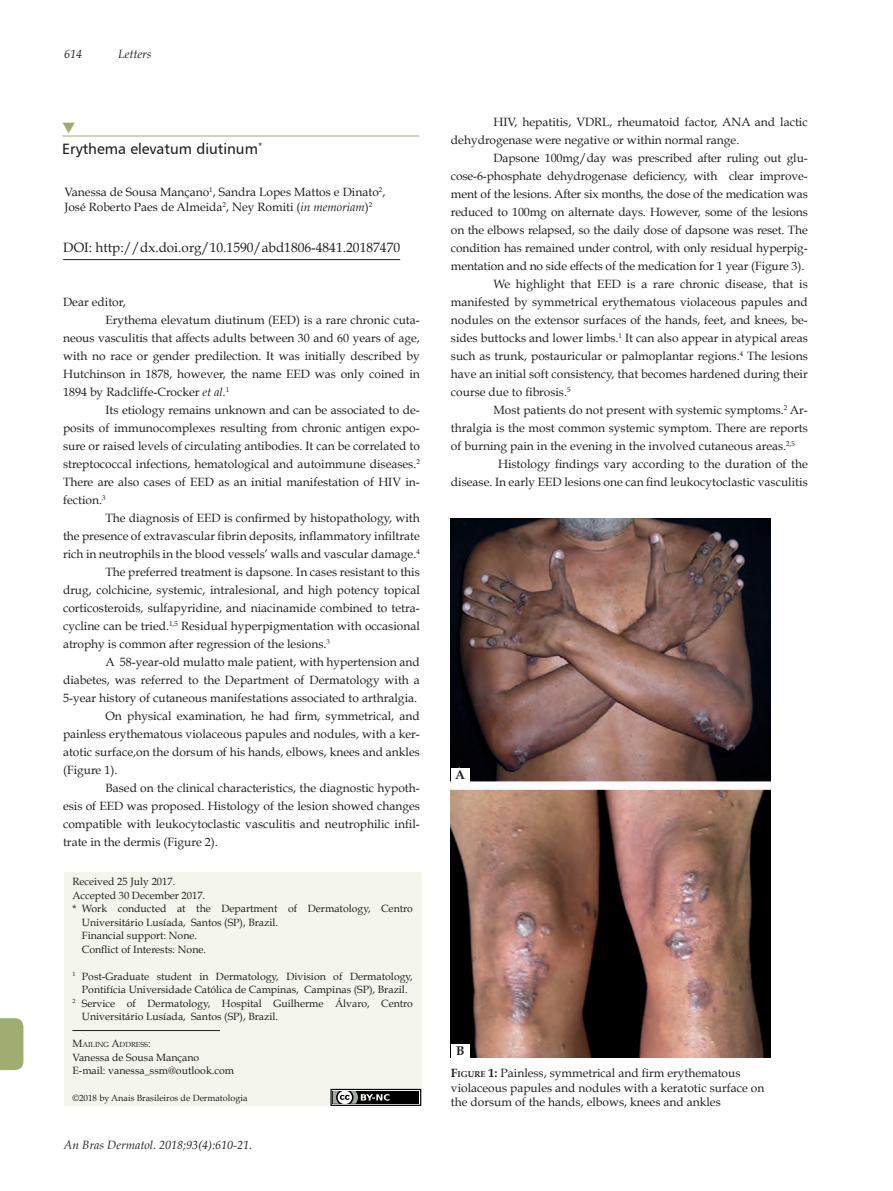
<style>
.page{position:relative;width:893px;height:1191px;background:#fff}
.page>*{position:absolute;margin:0;border:0;box-sizing:border-box;transform-origin:0 0}
.t1{font:15px/21px "Humanist 777 BT Roman B";color:#231f20}
.t2{font:13.5px "Book Antiqua";color:#231f20}
.miolo{font:700 12.6px "Book Antiqua";color:#231f20}
.ABD-ING_-_2016{font:12px/18px "Book Antiqua";color:#231f20;text-align:justify}
.ABD-ING_-_2016_-_Fin{font:12px/18px "Book Antiqua";color:#231f20;text-align:justify}
.Normal__Web{font:12px/14.2px "Book Antiqua";color:#231f20}
.Autores{font:12px "Book Antiqua";color:#231f20}
.t3{font:italic 12px "Book Antiqua";color:#231f20}
.t4{font:10.5px/13.5px "Book Antiqua";color:#231f20}
.t5{font:9px "Book Antiqua";color:#231f20}
.t6{font:7.35px "Book Antiqua";color:#231f20}
.s1{color:#a0ad71}
.s2{font-style:italic}
.s3{font-size:10.5px}
.s4{font-weight:700}
.s5{font-weight:700;font-size:8.4px}
</style>
<div class="page">
<svg style="left:0;top:1018px;width:23px;height:52px"></svg>
<div style="left:64px;top:873px;width:357px;height:233px;background:#f4f5ed"></div>
<hr style="left:72px;top:1030px;width:148px;height:1px;background:#231f20">
<hr style="left:62px;top:136px;width:357px;height:1px;background:#a0ad71">
<hr style="left:63px;top:259px;width:337px;height:1px;background:#231f20">
<svg style="left:330px;top:1088px;width:91px;height:18px;background:#545555"></svg>
<img style="left:451px;top:519px;width:320px;height:538px">
<div style="left:451px;top:1044px;width:18px;height:13px;background:#fff"></div>
<div style="left:451px;top:767px;width:18px;height:14px;background:#fff"></div>
<p class="t3" style="left:64px;top:47px;width:19px">614</p>
<p class="t3" style="left:118px;top:47px;width:35px">Letters</p>
<p class="t1" style="left:62px;top:117px;width:202px"><span class="s1">▼<br></span>Erythema elevatum diutinum<sup>*</sup></p>
<p class="Autores" style="left:64px;top:184px;width:322px">Vanessa de Sousa Mançano<sup>1</sup>, Sandra Lopes Mattos e Dinato<sup>2</sup>,</p>
<p class="Autores" style="left:64px;top:199px;width:310px">José Roberto Paes de Almeida<sup>2</sup>, Ney Romiti (<span class="s2">in memoriam</span>)<sup>2</sup></p>
<p class="t2" style="left:63px;top:239px;width:338px">DOI: http://dx.doi.org/10.1590/abd1806-4841.20187470</p>
<p class="ABD-ING_-_2016" style="left:63px;top:293px;width:64px">Dear editor,</p>
<p class="ABD-ING_-_2016" style="left:63px;top:311px;width:358px;text-indent:43px">Erythema elevatum diutinum (EED) is a rare chronic cuta&shy;neous vasculitis that affects adults between 30 and 60 years of age, with no race or gender predilection. It was initially described by Hutchinson in 1878, however, the name EED was only coined in 1894 by Radcliffe-Crocker <span class="s2">et al.</span><sup>1</sup></p>
<p class="ABD-ING_-_2016" style="left:63px;top:401px;width:358px;text-indent:43px">Its etiology remains unknown and can be associated to de&shy;posits of immunocomplexes resulting from chronic antigen expo&shy;sure or raised levels of circulating antibodies. It can be correlated to streptococcal infections, hematological and autoimmune diseases.<sup>2<br></sup>There are also cases of EED as an initial manifestation of HIV in&shy;fection.<sup>3</sup></p>
<p class="ABD-ING_-_2016" style="left:63px;top:509px;width:358px;text-indent:43px">The diagnosis of EED is confirmed by histopathology, with the presence of extravascular fibrin deposits, inflammatory infiltrate rich in neutrophils in the blood vessels’ walls and vascular damage.<sup>4</sup></p>
<p class="ABD-ING_-_2016" style="left:63px;top:563px;width:358px;text-indent:43px">The preferred treatment is dapsone. In cases resistant to this drug, colchicine, systemic, intralesional, and high potency topical corticosteroids, sulfapyridine, and niacinamide combined to tetra&shy;cycline can be tried.<sup>1,5</sup> Residual hyperpigmentation with occasional atrophy is common after regression of the lesions.<sup>3</sup></p>
<p class="ABD-ING_-_2016" style="left:63px;top:653px;width:358px;text-indent:43px">A 58-year-old mulatto male patient, with hypertension and diabetes, was referred to the Department of Dermatology with a 5-year history of cutaneous manifestations associated to arthralgia.</p>
<p class="ABD-ING_-_2016_-_Fin" style="left:63px;top:707px;width:358px;text-indent:43px">On physical examination, he had firm, symmetrical, and painless erythematous violaceous papules and nodules, with a ker&shy;atotic surface,on the dorsum of his hands, elbows, knees and ankles (Figure 1).</p>
<p class="ABD-ING_-_2016_-_Fin" style="left:63px;top:779px;width:358px;text-indent:43px">Based on the clinical characteristics, the diagnostic hypoth&shy;esis of EED was proposed. Histology of the lesion showed changes compatible with leukocytoclastic vasculitis and neutrophilic infil&shy;trate in the dermis (Figure 2).</p>
<p class="t4" style="left:72px;top:875px;width:104px">Received 25 July 2017.</p>
<p class="t4" style="left:72px;top:888px;width:134px">Accepted 30 December 2017.</p>
<p class="t4" style="left:82px;top:902px;width:332px;text-indent:-9px">* Work conducted at the Department of Dermatology, Centro<br>Universitário Lusíada, Santos (SP), Brazil.</p>
<p class="t4" style="left:82px;top:929px;width:117px">Financial support: None.</p>
<p class="t4" style="left:82px;top:942px;width:126px">Conflict of Interests: None.</p>
<p class="t4" style="left:72px;top:969px;width:342px;text-align:center"><sup>1</sup> Post-Graduate student in Dermatology, Division of Dermatology,<br>Pontifícia Universidade Católica de Campinas, Campinas (SP), Brazil.</p>
<p class="t4" style="left:82px;top:996px;width:332px;text-indent:-9px"><sup>2</sup> Service of Dermatology, Hospital Guilherme Álvaro, Centro<br>Universitário Lusíada, Santos (SP), Brazil.</p>
<p class="t6" style="left:72px;top:1040px;width:80px"><span class="s3">M</span>AILING <span class="s3">A</span>DDRESS<span class="s3">:</span></p>
<p class="t4" style="left:72px;top:1050px;width:128px">Vanessa de Sousa Mançano</p>
<p class="t4" style="left:72px;top:1064px;width:163px">E-mail: vanessa_ssm@outlook.com</p>
<p class="t5" style="left:72px;top:1092px;width:177px">©2018 by Anais Brasileiros de Dermatologia</p>
<p class="t3" style="left:64px;top:1137px;width:190px">An Bras Dermatol. 2018;93(4):610-21.</p>
<p class="ABD-ING_-_2016" style="left:451px;top:113px;width:358px;text-indent:43px">HIV, hepatitis, VDRL, rheumatoid factor, ANA and lactic dehydrogenase were negative or within normal range.</p>
<p class="ABD-ING_-_2016_-_Fin" style="left:451px;top:149px;width:358px;text-indent:43px">Dapsone 100mg/day was prescribed after ruling out glu&shy;cose-6-phosphate dehydrogenase deficiency, with clear improve&shy;ment of the lesions. After six months, the dose of the medication was reduced to 100mg on alternate days. However, some of the lesions on the elbows relapsed, so the daily dose of dapsone was reset. The condition has remained under control, with only residual hyperpig&shy;mentation and no side effects of the medication for 1 year (Figure 3).</p>
<p class="ABD-ING_-_2016" style="left:451px;top:275px;width:358px;text-indent:43px">We highlight that EED is a rare chronic disease, that is manifested by symmetrical erythematous violaceous papules and nodules on the extensor surfaces of the hands, feet, and knees, be&shy;sides buttocks and lower limbs.<sup>1</sup> It can also appear in atypical areas such as trunk, postauricular or palmoplantar regions.<sup>4</sup> The lesions have an initial soft consistency, that becomes hardened during their course due to fibrosis.<sup>5</sup></p>
<p class="ABD-ING_-_2016" style="left:451px;top:401px;width:358px;text-indent:43px">Most patients do not present with systemic symptoms.<sup>2</sup> Ar&shy;thralgia is the most common systemic symptom. There are reports of burning pain in the evening in the involved cutaneous areas.<sup>2,5</sup></p>
<p class="ABD-ING_-_2016" style="left:451px;top:455px;width:358px;text-align:right">Histology findings vary according to the duration of the<br>disease. In early EED lesions one can find leukocytoclastic vasculitis</p>
<p class="miolo" style="left:455px;top:767px;width:11px">A</p>
<p class="miolo" style="left:456px;top:1043px;width:10px">B</p>
<p class="Normal__Web" style="left:451px;top:1066px;width:315px"><span class="s4">F</span><span class="s5">IGURE</span> <span class="s4">1:</span> Painless, symmetrical and firm erythematous violaceous papules and nodules with a keratotic surface on the dorsum of the hands, elbows, knees and ankles</p>
</div>
